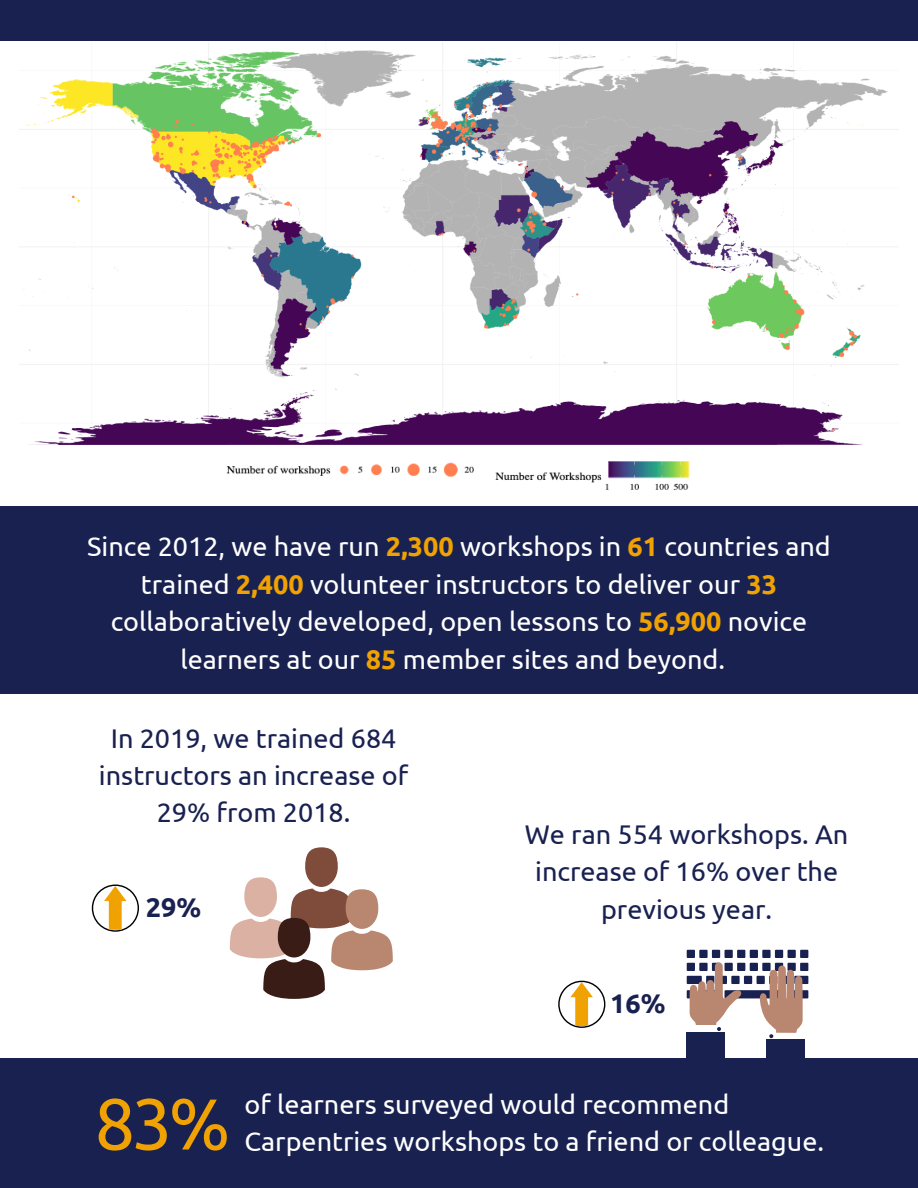
<style>
.page{position:relative;width:918px;height:1188px;background:#fff}
.page>*{position:absolute;margin:0;border:0;box-sizing:border-box;transform-origin:0 0}
.t1{font:72px "Ubuntu";color:#f0a202}
.t2{font:27px/37.5px "Ubuntu";color:#fff;text-align:center}
.t3{font:27px/37.2px "Ubuntu";color:#192151;text-align:center}
.t4{font:700 27px "Ubuntu";color:#192151}
.s1{font-weight:700;color:#f0a202}
</style>
<div class="page">
<img style="left:19px;top:43px;width:879px;height:401px">
<img style="left:226px;top:461px;width:464px;height:29px">
<div style="left:0;top:506px;width:918px;height:187px;background:#192151"></div>
<div style="left:0;top:0;width:918px;height:41px;background:#192151"></div>
<svg style="left:558px;top:981px;width:47px;height:47px"></svg>
<div style="left:800px;top:950px;width:8px;height:8px;background:#192151"></div>
<div style="left:788px;top:950px;width:8px;height:8px;background:#192151"></div>
<div style="left:775px;top:950px;width:8px;height:8px;background:#192151"></div>
<div style="left:762px;top:950px;width:9px;height:8px;background:#192151"></div>
<div style="left:750px;top:950px;width:8px;height:8px;background:#192151"></div>
<div style="left:737px;top:950px;width:8px;height:8px;background:#192151"></div>
<div style="left:725px;top:950px;width:8px;height:8px;background:#192151"></div>
<div style="left:712px;top:950px;width:8px;height:8px;background:#192151"></div>
<div style="left:699px;top:950px;width:9px;height:8px;background:#192151"></div>
<div style="left:687px;top:950px;width:8px;height:8px;background:#192151"></div>
<div style="left:794px;top:976px;width:14px;height:8px;background:#192151"></div>
<div style="left:757px;top:976px;width:8px;height:8px;background:#192151"></div>
<div style="left:744px;top:976px;width:8px;height:8px;background:#192151"></div>
<div style="left:687px;top:976px;width:15px;height:8px;background:#192151"></div>
<div style="left:800px;top:963px;width:8px;height:8px;background:#192151"></div>
<div style="left:788px;top:963px;width:8px;height:8px;background:#192151"></div>
<div style="left:775px;top:963px;width:8px;height:8px;background:#192151"></div>
<div style="left:750px;top:963px;width:8px;height:8px;background:#192151"></div>
<div style="left:737px;top:963px;width:8px;height:8px;background:#192151"></div>
<div style="left:687px;top:963px;width:8px;height:8px;background:#192151"></div>
<div style="left:725px;top:990px;width:46px;height:8px;background:#192151"></div>
<div style="left:800px;top:990px;width:8px;height:8px;background:#192151"></div>
<svg style="left:687px;top:990px;width:8px;height:8px"></svg>
<div style="left:686px;top:1032px;width:38px;height:26px;background:#192151"></div>
<svg style="left:690px;top:962px;width:52px;height:69px"></svg>
<div style="left:766px;top:1039px;width:38px;height:19px;background:#192151"></div>
<svg style="left:759px;top:964px;width:44px;height:74px"></svg>
<div style="left:0;top:1058px;width:918px;height:130px;background:#192151"></div>
<svg style="left:92px;top:885px;width:47px;height:47px"></svg>
<div style="left:244px;top:877px;width:33px;height:40px;background:#dbb1a3;border-radius:50%"></div>
<div style="left:305px;top:847px;width:33px;height:40px;background:#7f4b3a;border-radius:50%"></div>
<svg style="left:230px;top:888px;width:163px;height:111px"></svg>
<p class="t2" style="left:87px;top:528px;width:745px">Since 2012, we have run <span class="s1">2,300</span> workshops in <span class="s1">61</span> countries and trained <span class="s1">2,400</span> volunteer instructors to deliver our <span class="s1">33 </span>collaboratively developed, open lessons to <span class="s1">56,900</span> novice learners at our <span class="s1">85</span> member sites and beyond.</p>
<p class="t3" style="left:99px;top:719px;width:311px">In 2019, we trained 684 instructors an increase of<br>29% from 2018.</p>
<p class="t4" style="left:146px;top:892px;width:57px">29%</p>
<p class="t3" style="left:525px;top:816px;width:325px">We ran 554 workshops. An increase of 16% over the previous year.</p>
<p class="t4" style="left:610px;top:988px;width:57px">16%</p>
<h1 class="t1" style="left:95px;top:1082px;width:137px">83%</h1>
<p class="t2" style="left:244px;top:1085px;width:486px">of learners surveyed would recommend</p>
<p class="t2" style="left:244px;top:1123px;width:581px">Carpentries workshops to a friend or colleague.</p>
</div>
